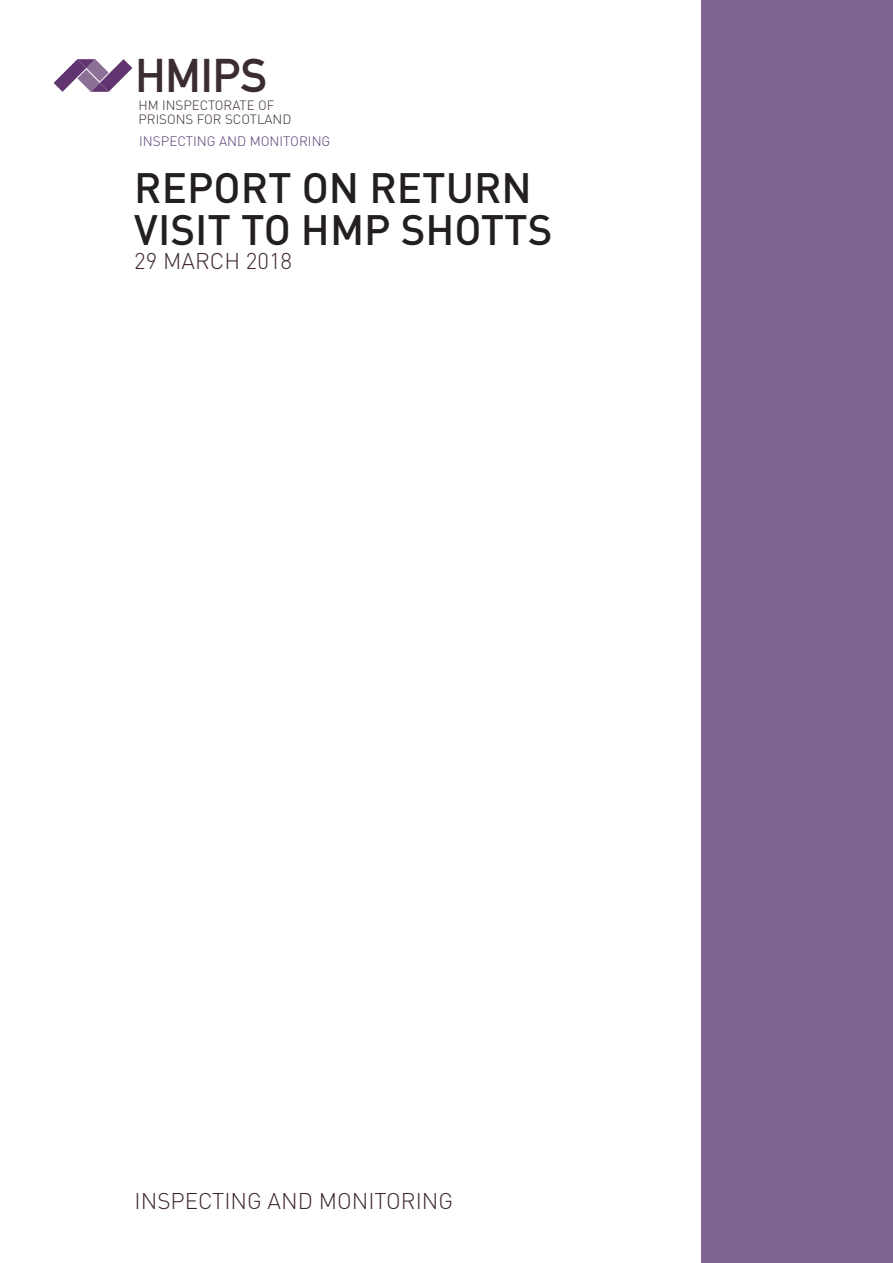
<style>
.page{position:relative;width:893px;height:1263px;background:#fff}
.page>*{position:absolute;margin:0;border:0;box-sizing:border-box;transform-origin:0 0}
.t1{font:46.5px "DIN Mittelschrift LT";color:#3b2c32}
.t2{font:500 42px/42px "DIN";color:#231f20}
.t3{font:300 22.5px "DIN";color:#3e2732}
.t4{font:300 13.5px "DIN";color:#573a75}
.t5{font:300 13.35px/14.4px "DIN";color:#3b2c32}
.t6{font:300 9.3px "DIN";color:#61356f}
</style>
<div class="page">
<svg style="left:54px;top:59px;width:78px;height:33px"></svg>
<div style="left:702px;top:0;width:191px;height:1263px;background:#7f6691"></div>
<h1 class="t1" style="left:135px;top:49px;width:133px">HMIPS</h1>
<p class="t5" style="left:139px;top:98px;width:154px">HM INSPECTORATE OF<br>PRISONS FOR SCOTLAND</p>
<p class="t6" style="left:140px;top:132px;width:133px">INSPECTING AND MONITORING</p>
<p class="t4" style="left:139px;top:133px;width:193px">INSPECTING AND MONITORING</p>
<h2 class="t2" style="left:134px;top:165px;width:420px">REPORT ON RETURN<br>VISIT TO HMP SHOTTS</h2>
<h3 class="t3" style="left:134px;top:247px;width:159px">29 MARCH 2018</h3>
<h3 class="t3" style="left:135px;top:1187px;width:320px">INSPECTING AND MONITORING</h3>
</div>
